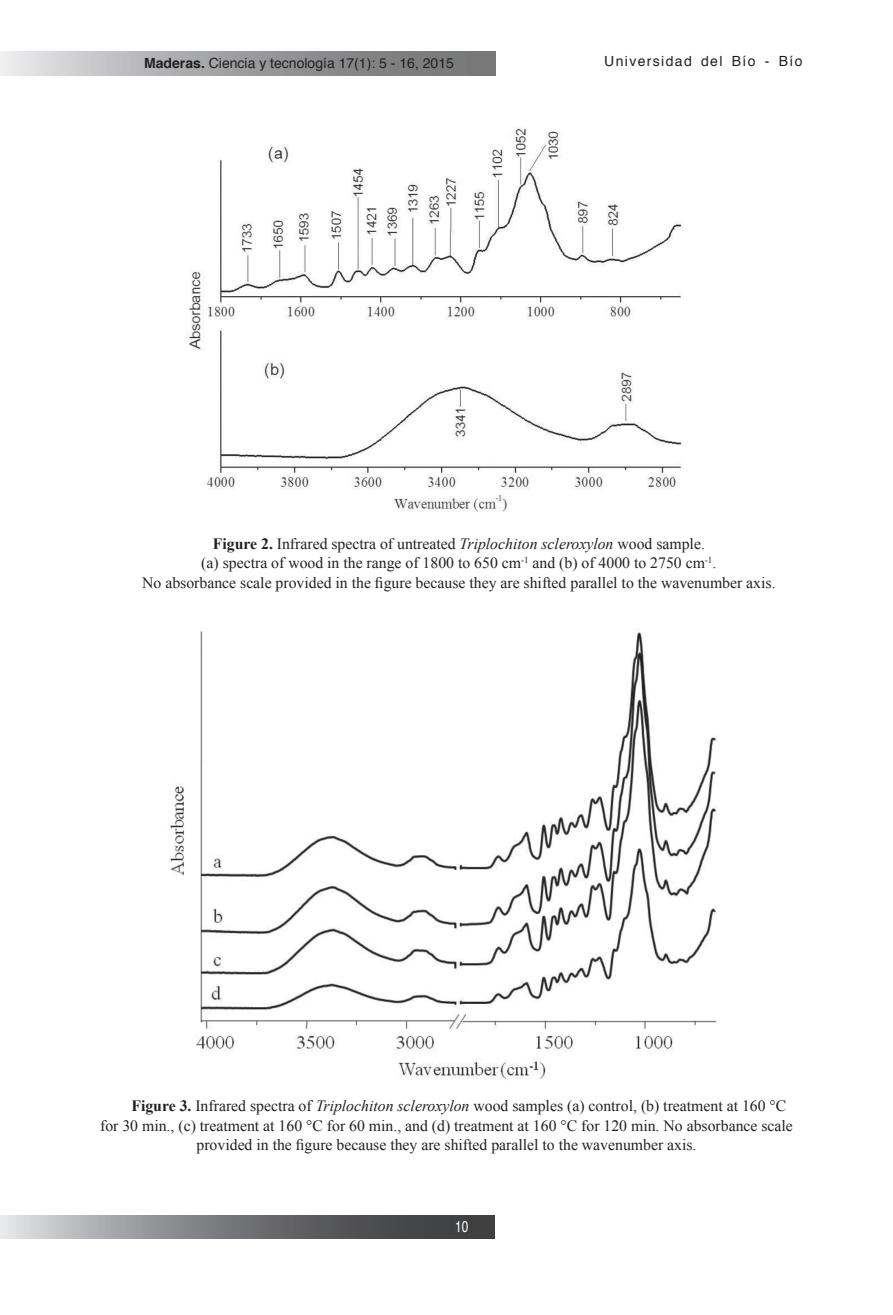
<style>
.page{position:relative;width:893px;height:1315px;background:#fff}
.page>*{position:absolute;margin:0;border:0;box-sizing:border-box;transform-origin:0 0}
.t1{font:15.75px/19.1px "Times New Roman";color:#231f20;text-align:center}
.t2{font:15.75px "Helvetica";color:#fff;scale:.75 1}
.t3{font:14px "Helvetica";color:#231f20}
.t4{font:14px "Helvetica";letter-spacing:.095em;color:#231f20}
.s1{font-weight:700}
.s2{font-style:italic}
</style>
<div class="page">
<img style="left:187px;top:128px;width:495px;height:384px">
<img style="left:169px;top:630px;width:548px;height:449px">
<svg style="left:0;top:1215px;width:495px;height:24px;background:#7a7b7d"></svg>
<svg style="left:0;top:51px;width:495px;height:24px;background:#a2a3a4"></svg>
<p class="t3" style="left:144px;top:52px;width:311px"><span class="s1">Maderas.</span> Ciencia y tecnología 17(1): 5 - 16, 2015</p>
<p class="t4" style="left:604px;top:51px;width:200px">Universidad del Bío - Bío</p>
<p class="t1" style="left:142px;top:534px;width:635px"><span class="s1">Figure 2.</span> Infrared spectra of untreated <span class="s2">Triplochiton scleroxylon</span> wood sample.<br>(a) spectra of wood in the range of 1800 to 650 cm<sup>-1</sup> and (b) of 4000 to 2750 cm<sup>-1</sup>.<br>No absorbance scale provided in the figure because they are shifted parallel to the wavenumber axis.</p>
<p class="t1" style="left:131px;top:1096px;width:656px"><span class="s1">Figure 3.</span> Infrared spectra of <span class="s2">Triplochiton scleroxylon</span> wood samples (a) control, (b) treatment at 160 °C</p>
<p class="t1" style="left:100px;top:1115px;width:694px">for 30 min., (c) treatment at 160 °C for 60 min., and (d) treatment at 160 °C for 120 min. No absorbance scale</p>
<p class="t1" style="left:197px;top:1134px;width:501px">provided in the figure because they are shifted parallel to the wavenumber axis.</p>
<p class="t2" style="left:455px;top:1213px;width:19px">10</p>
</div>
